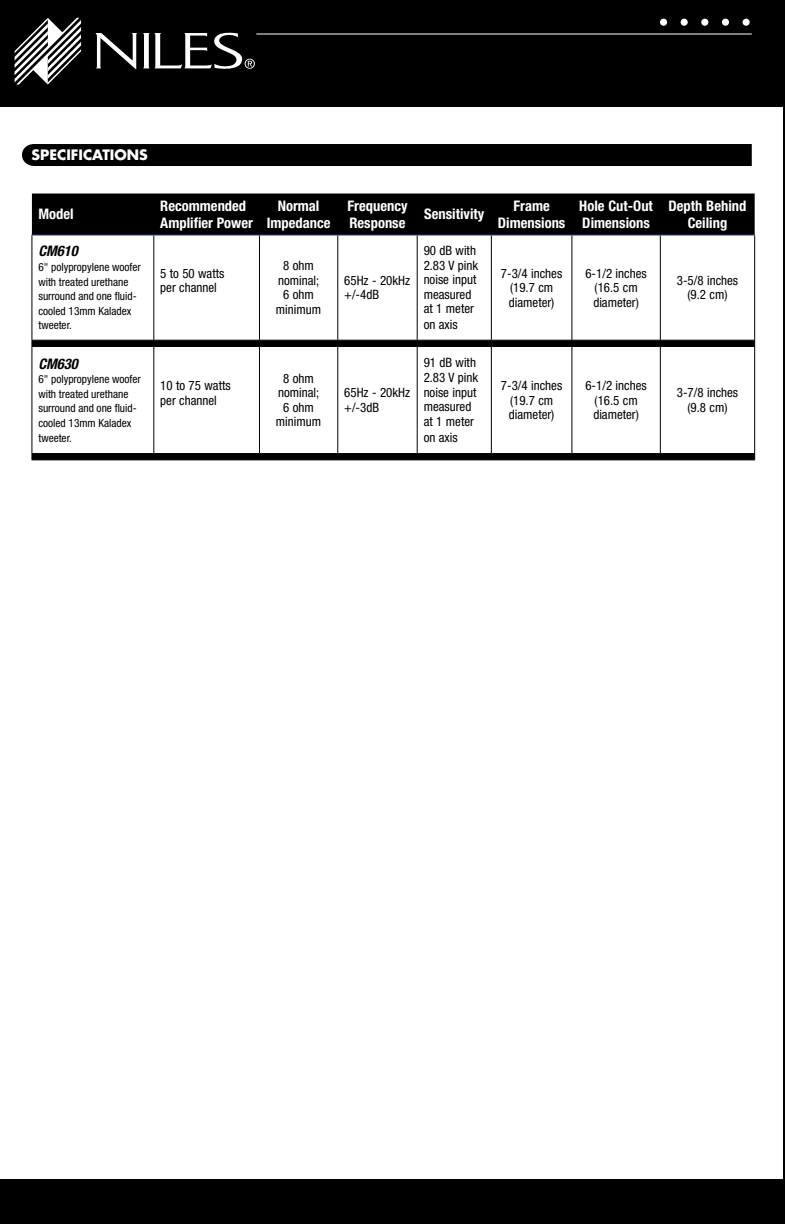
<style>
.page{position:relative;width:785px;height:1224px;background:#fff}
.page>*{position:absolute;margin:0;border:0;box-sizing:border-box;transform-origin:0 0}
.Table_Header{font:700 condensed 14.6px/16.2px "Helvetica Neue LT Std";color:#fff}
.Body_text_left_justified{font:italic 700 condensed 14.6px "Helvetica Neue LT Std";color:#000}
.Headers_Reversed{font:700 14px "Futura Std";color:#fff}
.table_text{font:condensed 13px/14.6px "Helvetica Neue LT Std";color:#000}
.Body_text_left_justified-2{font:condensed 11.4px/14.6px "Helvetica Neue LT Std";color:#000}
</style>
<div class="page">
<hr style="left:783px;top:0;width:1px;height:1224px;background:#000">
<div style="left:22px;top:144px;width:729px;height:22px;background:#000"></div>
<div style="left:32px;top:194px;width:722px;height:265px;background:#000"></div>
<svg style="left:32px;top:236px;width:722px;height:217px"></svg>
<hr style="left:31px;top:235px;width:1px;height:105px;background:#000">
<hr style="left:153px;top:235px;width:1px;height:105px;background:#000">
<hr style="left:259px;top:235px;width:1px;height:105px;background:#000">
<hr style="left:337px;top:235px;width:1px;height:105px;background:#000">
<hr style="left:416px;top:235px;width:1px;height:105px;background:#000">
<hr style="left:491px;top:235px;width:1px;height:105px;background:#000">
<hr style="left:571px;top:235px;width:1px;height:105px;background:#000">
<hr style="left:659px;top:235px;width:1px;height:105px;background:#000">
<hr style="left:754px;top:235px;width:1px;height:105px;background:#000">
<hr style="left:31px;top:340px;width:123px;height:1px;background:#000">
<hr style="left:154px;top:340px;width:105px;height:1px;background:#000">
<hr style="left:259px;top:340px;width:78px;height:1px;background:#000">
<hr style="left:337px;top:340px;width:80px;height:1px;background:#000">
<hr style="left:417px;top:340px;width:74px;height:1px;background:#000">
<hr style="left:491px;top:340px;width:80px;height:1px;background:#000">
<hr style="left:571px;top:340px;width:89px;height:1px;background:#000">
<hr style="left:660px;top:340px;width:94px;height:1px;background:#000">
<hr style="left:31px;top:346px;width:123px;height:1px;background:#000">
<hr style="left:31px;top:347px;width:1px;height:106px;background:#000">
<hr style="left:154px;top:346px;width:105px;height:1px;background:#000">
<hr style="left:153px;top:347px;width:1px;height:106px;background:#000">
<hr style="left:259px;top:346px;width:78px;height:1px;background:#000">
<hr style="left:259px;top:347px;width:1px;height:106px;background:#000">
<hr style="left:337px;top:346px;width:80px;height:1px;background:#000">
<hr style="left:337px;top:347px;width:1px;height:106px;background:#000">
<hr style="left:417px;top:346px;width:74px;height:1px;background:#000">
<hr style="left:416px;top:347px;width:1px;height:106px;background:#000">
<hr style="left:491px;top:346px;width:80px;height:1px;background:#000">
<hr style="left:491px;top:347px;width:1px;height:106px;background:#000">
<hr style="left:571px;top:346px;width:89px;height:1px;background:#000">
<hr style="left:571px;top:347px;width:1px;height:106px;background:#000">
<hr style="left:660px;top:346px;width:94px;height:1px;background:#000">
<hr style="left:659px;top:347px;width:1px;height:106px;background:#000">
<hr style="left:754px;top:347px;width:1px;height:106px;background:#000">
<hr style="left:31px;top:453px;width:123px;height:1px;background:#000">
<hr style="left:154px;top:453px;width:105px;height:1px;background:#000">
<hr style="left:259px;top:453px;width:78px;height:1px;background:#000">
<hr style="left:337px;top:453px;width:80px;height:1px;background:#000">
<hr style="left:417px;top:453px;width:74px;height:1px;background:#000">
<hr style="left:491px;top:453px;width:80px;height:1px;background:#000">
<hr style="left:571px;top:453px;width:89px;height:1px;background:#000">
<hr style="left:660px;top:453px;width:94px;height:1px;background:#000">
<hr style="left:31px;top:459px;width:123px;height:1px;background:#000">
<hr style="left:154px;top:459px;width:105px;height:1px;background:#000">
<hr style="left:259px;top:459px;width:78px;height:1px;background:#000">
<hr style="left:337px;top:459px;width:80px;height:1px;background:#000">
<hr style="left:417px;top:459px;width:74px;height:1px;background:#000">
<hr style="left:491px;top:459px;width:80px;height:1px;background:#000">
<hr style="left:571px;top:459px;width:89px;height:1px;background:#000">
<hr style="left:660px;top:459px;width:94px;height:1px;background:#000">
<hr style="left:31px;top:235px;width:123px;height:1px;background:#294171">
<hr style="left:154px;top:235px;width:105px;height:1px;background:#294171">
<hr style="left:259px;top:235px;width:78px;height:1px;background:#294171">
<hr style="left:337px;top:235px;width:80px;height:1px;background:#294171">
<hr style="left:417px;top:235px;width:74px;height:1px;background:#294171">
<hr style="left:491px;top:235px;width:80px;height:1px;background:#294171">
<hr style="left:571px;top:235px;width:89px;height:1px;background:#294171">
<hr style="left:660px;top:235px;width:94px;height:1px;background:#294171">
<div style="left:0;top:0;width:784px;height:106px;background:#000"></div>
<svg style="left:15px;top:18px;width:66px;height:67px"></svg>
<svg style="left:95px;top:33px;width:42px;height:37px"></svg>
<svg style="left:143px;top:32px;width:112px;height:37px"></svg>
<svg style="left:659px;top:19px;width:8px;height:7px"></svg>
<div style="left:680px;top:19px;width:7px;height:7px;background:#fff;border-radius:50%"></div>
<div style="left:701px;top:19px;width:7px;height:7px;background:#fff;border-radius:50%"></div>
<div style="left:721px;top:19px;width:7px;height:7px;background:#fff;border-radius:50%"></div>
<div style="left:742px;top:19px;width:7px;height:7px;background:#fff;border-radius:50%"></div>
<hr style="left:256px;top:34px;width:495px;height:1px;background:#fff">
<div style="left:0;top:1180px;width:784px;height:44px;background:#000"></div>
<p class="Headers_Reversed" style="left:31px;top:146px;width:118px">SPECIFICATIONS</p>
<p class="Table_Header" style="left:38px;top:206px;width:37px">Model</p>
<p class="Table_Header" style="left:160px;top:198px;width:94px">Recommended<br>Amplifier Power</p>
<p class="Table_Header" style="left:266px;top:198px;width:65px;text-align:center">Normal<br>Impedance</p>
<p class="Table_Header" style="left:347px;top:198px;width:61px">Frequency<br>Response</p>
<p class="Table_Header" style="left:424px;top:206px;width:62px">Sensitivity</p>
<p class="Table_Header" style="left:497px;top:198px;width:69px;text-align:center">Frame<br>Dimensions</p>
<p class="Table_Header" style="left:579px;top:198px;width:75px">Hole Cut-Out<br>Dimensions</p>
<p class="Table_Header" style="left:668px;top:198px;width:79px;text-align:center">Depth Behind<br>Ceiling</p>
<p class="Body_text_left_justified" style="left:38px;top:242px;width:41px">CM610</p>
<p class="Body_text_left_justified-2" style="left:38px;top:260px;width:104px">6" polypropylene woofer with treated urethane surround and one fluid&shy;cooled 13mm Kaladex tweeter.</p>
<p class="table_text" style="left:160px;top:266px;width:66px">5 to 50 watts per channel</p>
<p class="table_text" style="left:276px;top:258px;width:47px;text-align:center">8 ohm nominal;<br>6 ohm minimum</p>
<p class="table_text" style="left:423px;top:243px;width:56px">90 dB with<br>2.83 V pink noise input measured at 1 meter</p>
<p class="table_text" style="left:423px;top:317px;width:36px">on axis</p>
<p class="table_text" style="left:501px;top:266px;width:63px">7-3/4 inches</p>
<p class="table_text" style="left:508px;top:280px;width:47px">(19.7 cm diameter)</p>
<p class="table_text" style="left:585px;top:266px;width:63px">6-1/2 inches</p>
<p class="table_text" style="left:593px;top:280px;width:47px">(16.5 cm diameter)</p>
<p class="table_text" style="left:676px;top:273px;width:63px">3-5/8 inches</p>
<p class="table_text" style="left:687px;top:288px;width:42px">(9.2 cm)</p>
<p class="table_text" style="left:344px;top:273px;width:67px">65Hz - 20kHz +/-4dB</p>
<p class="Body_text_left_justified" style="left:38px;top:355px;width:41px">CM630</p>
<p class="Body_text_left_justified-2" style="left:38px;top:372px;width:104px">6" polypropylene woofer with treated urethane surround and one fluid&shy;cooled 13mm Kaladex tweeter.</p>
<p class="table_text" style="left:160px;top:378px;width:72px">10 to 75 watts per channel</p>
<p class="table_text" style="left:276px;top:371px;width:47px;text-align:center">8 ohm nominal;<br>6 ohm minimum</p>
<p class="table_text" style="left:344px;top:385px;width:67px">65Hz - 20kHz +/-3dB</p>
<p class="table_text" style="left:423px;top:355px;width:56px">91 dB with<br>2.83 V pink noise input measured at 1 meter</p>
<p class="table_text" style="left:423px;top:430px;width:36px">on axis</p>
<p class="table_text" style="left:501px;top:378px;width:63px">7-3/4 inches</p>
<p class="table_text" style="left:508px;top:393px;width:47px">(19.7 cm diameter)</p>
<p class="table_text" style="left:585px;top:378px;width:63px">6-1/2 inches</p>
<p class="table_text" style="left:593px;top:393px;width:47px">(16.5 cm diameter)</p>
<p class="table_text" style="left:676px;top:385px;width:63px">3-7/8 inches</p>
<p class="table_text" style="left:687px;top:400px;width:42px">(9.8 cm)</p>
</div>
